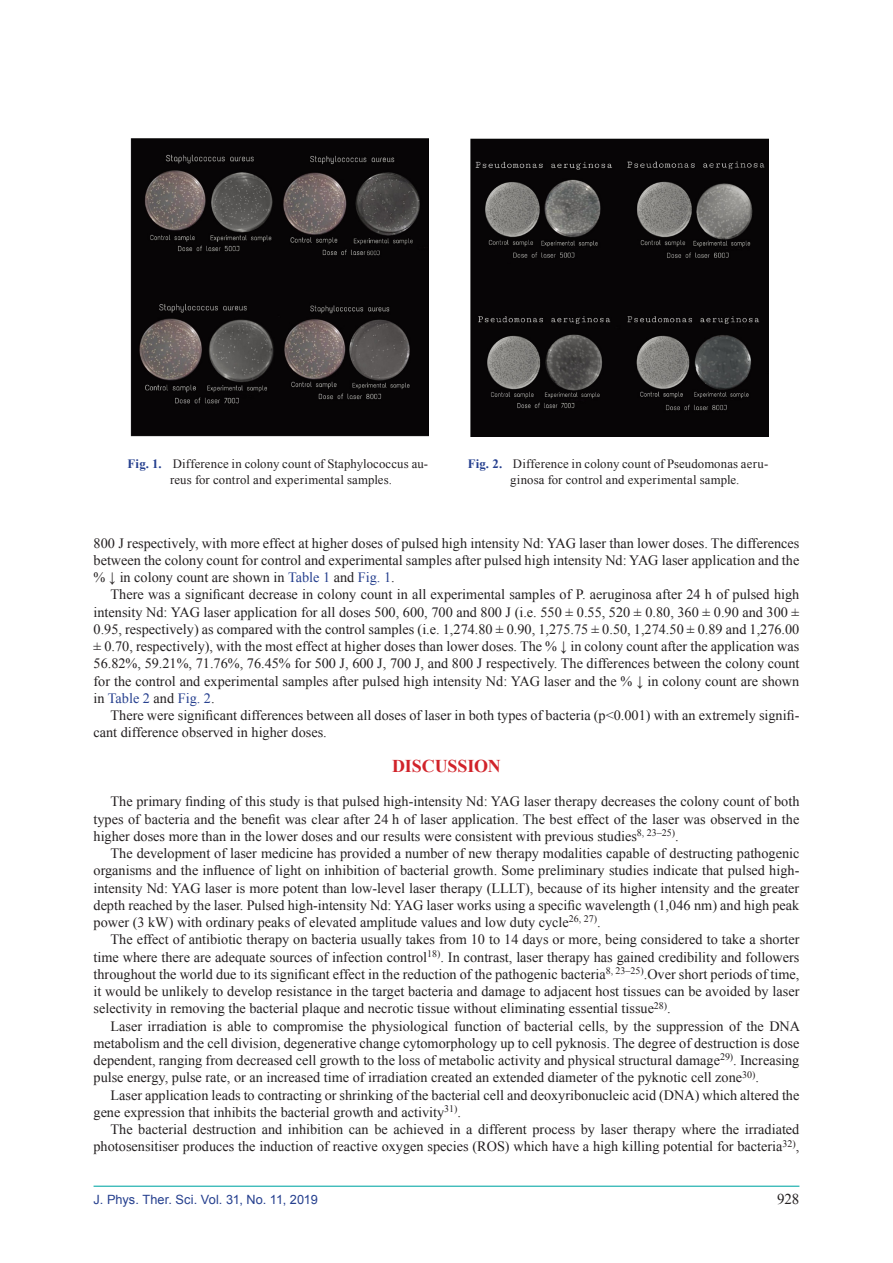
<style>
.page{position:relative;width:893px;height:1263px;background:#fff}
.page>*{position:absolute;margin:0;border:0;box-sizing:border-box;transform-origin:0 0}
.t1{font:700 18px "Times New Roman";letter-spacing:-.015em;color:#d1232a}
.t2{font:15px "Times New Roman";color:#231f20}
.t3{font:14.25px/17.2px "Times New Roman";color:#231f20;text-align:justify}
.t4{font:12.75px/16.5px "Times New Roman";letter-spacing:.01em;color:#231f20;text-align:center}
.t5{font:12.75px "Arial";letter-spacing:.01em;color:#253f8e}
.s1{font-weight:700;color:#253f8e}
.s2{color:#253f8e}
</style>
<div class="page">
<hr style="left:94px;top:1186px;width:705px;height:1px;background:#00a6a4">
<img style="left:131px;top:138px;width:297px;height:298px">
<img style="left:471px;top:138px;width:297px;height:298px">
<p class="t4" style="left:128px;top:455px;width:302px"><span class="s1">Fig. 1.</span> Difference in colony count of Staphylococcus au&shy;reus for control and experimental samples.</p>
<p class="t4" style="left:510px;top:455px;width:260px;text-align:left;text-indent:-42px"><span class="s1">Fig. 2.</span> Difference in colony count of Pseudomonas aeru&shy;ginosa for control and experimental sample.</p>
<p class="t3" style="left:94px;top:534px;width:707px">800 J respectively, with more effect at higher doses of pulsed high intensity Nd: YAG laser than lower doses. The differences between the colony count for control and experimental samples after pulsed high intensity Nd: YAG laser application and the % ↓ in colony count are shown in <span class="s2">Table 1</span> and <span class="s2">Fig. 1</span>.</p>
<p class="t3" style="left:94px;top:586px;width:707px;text-indent:17px">There was a significant decrease in colony count in all experimental samples of P. aeruginosa after 24 h of pulsed high intensity Nd: YAG laser application for all doses 500, 600, 700 and 800 J (i.e. 550 ± 0.55, 520 ± 0.80, 360 ± 0.90 and 300 ± 0.95, respectively) as compared with the control samples (i.e. 1,274.80 ± 0.90, 1,275.75 ± 0.50, 1,274.50 ± 0.89 and 1,276.00 ± 0.70, respectively), with the most effect at higher doses than lower doses. The % ↓ in colony count after the application was 56.82%, 59.21%, 71.76%, 76.45% for 500 J, 600 J, 700 J, and 800 J respectively. The differences between the colony count for the control and experimental samples after pulsed high intensity Nd: YAG laser and the % ↓ in colony count are shown in <span class="s2">Table 2</span> and <span class="s2">Fig. 2</span>.</p>
<p class="t3" style="left:94px;top:706px;width:707px;text-indent:17px">There were significant differences between all doses of laser in both types of bacteria (p&lt;0.001) with an extremely signifi&shy;cant difference observed in higher doses.</p>
<p class="t1" style="left:392px;top:753px;width:110px">DISCUSSION</p>
<p class="t3" style="left:94px;top:793px;width:707px;text-indent:17px">The primary finding of this study is that pulsed high-intensity Nd: YAG laser therapy decreases the colony count of both types of bacteria and the benefit was clear after 24 h of laser application. The best effect of the laser was observed in the higher doses more than in the lower doses and our results were consistent with previous studies<sup>8,</sup> <sup>23–25)</sup>.</p>
<p class="t3" style="left:94px;top:844px;width:707px;text-indent:17px">The development of laser medicine has provided a number of new therapy modalities capable of destructing pathogenic organisms and the influence of light on inhibition of bacterial growth. Some preliminary studies indicate that pulsed high&shy;intensity Nd: YAG laser is more potent than low-level laser therapy (LLLT), because of its higher intensity and the greater depth reached by the laser. Pulsed high-intensity Nd: YAG laser works using a specific wavelength (1,046 nm) and high peak power (3 kW) with ordinary peaks of elevated amplitude values and low duty cycle<sup>26,</sup> <sup>27)</sup>.</p>
<p class="t3" style="left:94px;top:931px;width:707px;text-indent:17px">The effect of antibiotic therapy on bacteria usually takes from 10 to 14 days or more, being considered to take a shorter time where there are adequate sources of infection control<sup>18)</sup>. In contrast, laser therapy has gained credibility and followers throughout the world due to its significant effect in the reduction of the pathogenic bacteria<sup>8,</sup> <sup>23–25)</sup>.Over short periods of time, it would be unlikely to develop resistance in the target bacteria and damage to adjacent host tissues can be avoided by laser selectivity in removing the bacterial plaque and necrotic tissue without eliminating essential tissue<sup>28)</sup>.</p>
<p class="t3" style="left:94px;top:1017px;width:708px;text-indent:17px">Laser irradiation is able to compromise the physiological function of bacterial cells, by the suppression of the DNA metabolism and the cell division, degenerative change cytomorphology up to cell pyknosis. The degree of destruction is dose dependent, ranging from decreased cell growth to the loss of metabolic activity and physical structural damage<sup>29)</sup>. Increasing pulse energy, pulse rate, or an increased time of irradiation created an extended diameter of the pyknotic cell zone<sup>30)</sup>.</p>
<p class="t3" style="left:94px;top:1086px;width:707px;text-indent:17px">Laser application leads to contracting or shrinking of the bacterial cell and deoxyribonucleic acid (DNA) which altered the gene expression that inhibits the bacterial growth and activity<sup>31)</sup>.</p>
<p class="t3" style="left:94px;top:1120px;width:707px;text-align:right">The bacterial destruction and inhibition can be achieved in a different process by laser therapy where the irradiated photosensitiser produces the induction of reactive oxygen species (ROS) which have a high killing potential for bacteria<sup>32)</sup>,</p>
<p class="t5" style="left:94px;top:1191px;width:226px">J. Phys. Ther. Sci. Vol. 31, No. 11, 2019</p>
<p class="t2" style="left:777px;top:1188px;width:24px">928</p>
</div>
